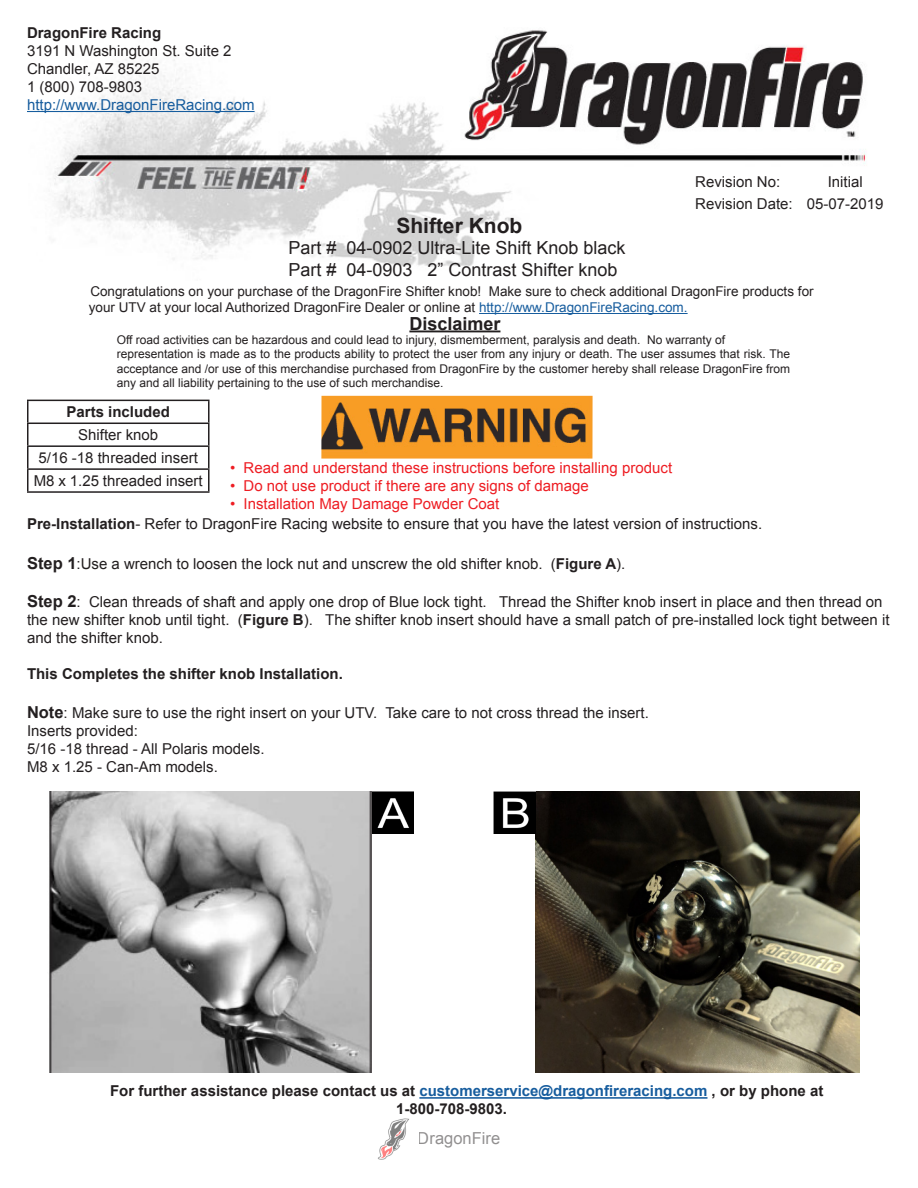
<style>
.page{position:relative;width:918px;height:1188px;background:#fff}
.page>*{position:absolute;margin:0;border:0;box-sizing:border-box;transform-origin:0 0}
.t1{font:700 21px "Arial";color:#231f20}
.t2{font:18px "Arial";color:#231f20}
.t3{font:700 18px "Arial";color:#231f20}
.t4{font:16.5px "Arial";color:#231f20}
.t5{font:15px/18px "Arial";color:#231f20}
.t6{font:700 15px "Arial";color:#231f20}
.t7{font:15px "Arial";color:#ee1d23}
.t8{font:15px "Arial";color:#175d9e}
.t9{font:13.5px "Arial";color:#231f20}
.t10{font:12px/14.4px "Arial";color:#231f20;text-align:justify}
.s1{color:#175d9e}
.s2{font-weight:700}
.s3{font-weight:700;font-size:16.5px}
</style>
<div class="page">
<img style="left:377px;top:1118px;width:32px;height:42px">
<img style="left:28px;top:30px;width:838px;height:237px">
<hr style="left:27px;top:111px;width:228px;height:1px;background:#175d9e">
<hr style="left:409px;top:331px;width:91px;height:1px;background:#231f20">
<img style="left:321px;top:396px;width:272px;height:63px">
<hr style="left:479px;top:313px;width:209px;height:1px;background:#175d9e">
<hr style="left:27px;top:400px;width:183px;height:1px;background:#231f20">
<hr style="left:208px;top:401px;width:2px;height:22px;background:#231f20">
<hr style="left:27px;top:423px;width:183px;height:1px;background:#231f20">
<hr style="left:208px;top:424px;width:2px;height:21px;background:#231f20">
<hr style="left:27px;top:445px;width:183px;height:2px;background:#231f20">
<hr style="left:208px;top:447px;width:2px;height:21px;background:#231f20">
<hr style="left:27px;top:468px;width:183px;height:2px;background:#231f20">
<svg style="left:27px;top:401px;width:1px;height:90px"></svg>
<hr style="left:208px;top:470px;width:2px;height:21px;background:#231f20">
<hr style="left:27px;top:491px;width:183px;height:2px;background:#231f20">
<img style="left:49px;top:792px;width:323px;height:280px">
<svg style="left:535px;top:1027px;width:12px;height:46px"></svg>
<svg style="left:683px;top:1072px;width:40px;height:27px"></svg>
<img style="left:536px;top:792px;width:324px;height:280px">
<img style="left:372px;top:792px;width:42px;height:42px">
<img style="left:494px;top:792px;width:42px;height:42px">
<hr style="left:419px;top:1097px;width:288px;height:2px;background:#175d9e">
<p class="t6" style="left:27px;top:23px;width:136px">DragonFire Racing</p>
<p class="t5" style="left:27px;top:42px;width:206px">3191 N Washington St. Suite 2<br>Chandler, AZ 85225<br>1 (800) 708-9803</p>
<p class="t8" style="left:27px;top:95px;width:229px">http://www.DragonFireRacing.com</p>
<p class="t1" style="left:396px;top:211px;width:127px">Shifter Knob</p>
<p class="t2" style="left:288px;top:236px;width:339px">Part # 04-0902 Ultra-Lite Shift Knob black</p>
<p class="t2" style="left:288px;top:258px;width:331px">Part # 04-0903 2” Contrast Shifter knob</p>
<p class="t5" style="left:695px;top:173px;width:87px">Revision No:</p>
<p class="t5" style="left:828px;top:173px;width:37px">Initial</p>
<p class="t5" style="left:695px;top:195px;width:99px">Revision Date:</p>
<p class="t5" style="left:807px;top:195px;width:78px">05-07-2019</p>
<p class="t9" style="left:90px;top:282px;width:725px">Congratulations on your purchase of the DragonFire Shifter knob! Make sure to check additional DragonFire products for</p>
<p class="t9" style="left:89px;top:298px;width:600px">your UTV at your local Authorized DragonFire Dealer or online at <span class="s1">http://www.DragonFireRacing.com.</span></p>
<p class="t3" style="left:409px;top:311px;width:93px">Disclaimer</p>
<p class="t10" style="left:117px;top:333px;width:610px">Off road activities can be hazardous and could lead to injury, dismemberment, paralysis and death. No warranty of</p>
<p class="t10" style="left:117px;top:347px;width:675px">representation is made as to the products ability to protect the user from any injury or death. The user assumes that risk. The acceptance and /or use of this merchandise purchased from DragonFire by the customer hereby shall release DragonFire from any and all liability pertaining to the use of such merchandise.</p>
<p class="t6" style="left:67px;top:402px;width:105px">Parts included</p>
<p class="t5" style="left:78px;top:426px;width:82px">Shifter knob</p>
<p class="t5" style="left:39px;top:449px;width:161px">5/16 -18 threaded insert</p>
<p class="t5" style="left:34px;top:472px;width:171px">M8 x 1.25 threaded insert</p>
<p class="t7" style="left:230px;top:458px;width:444px">• Read and understand these instructions before installing product</p>
<p class="t7" style="left:230px;top:476px;width:360px">• Do not use product if there are any signs of damage</p>
<p class="t7" style="left:230px;top:494px;width:271px">• Installation May Damage Powder Coat</p>
<p class="t5" style="left:27px;top:515px;width:737px"><span class="s2">Pre-Installation</span>- Refer to DragonFire Racing website to ensure that you have the latest version of instructions.</p>
<p class="t5" style="left:27px;top:555px;width:600px"><span class="s3">Step 1</span>:Use a wrench to loosen the lock nut and unscrew the old shifter knob. (<span class="s2">Figure A</span>).</p>
<p class="t5" style="left:27px;top:593px;width:864px"><span class="s3">Step 2</span>: Clean threads of shaft and apply one drop of Blue lock tight. Thread the Shifter knob insert in place and then thread on the new shifter knob until tight. (<span class="s2">Figure B</span>). The shifter knob insert should have a small patch of pre-installed lock tight between it and the shifter knob.</p>
<p class="t6" style="left:27px;top:663px;width:317px">This Completes the shifter knob Installation.</p>
<p class="t5" style="left:27px;top:704px;width:623px"><span class="s3">Note</span>: Make sure to use the right insert on your UTV. Take care to not cross thread the insert.</p>
<p class="t5" style="left:27px;top:722px;width:112px">Inserts provided:</p>
<p class="t5" style="left:27px;top:740px;width:239px">5/16 -18 thread - All Polaris models.</p>
<p class="t5" style="left:27px;top:758px;width:192px">M8 x 1.25 - Can-Am models.</p>
<p class="t6" style="left:110px;top:1081px;width:715px">For further assistance please contact us at <span class="s1">customerservice@dragonfireracing.com</span> , or by phone at</p>
<p class="t6" style="left:396px;top:1099px;width:112px">1-800-708-9803.</p>
<p class="t4" style="left:418px;top:1128px;width:84px">DragonFire</p>
</div>
